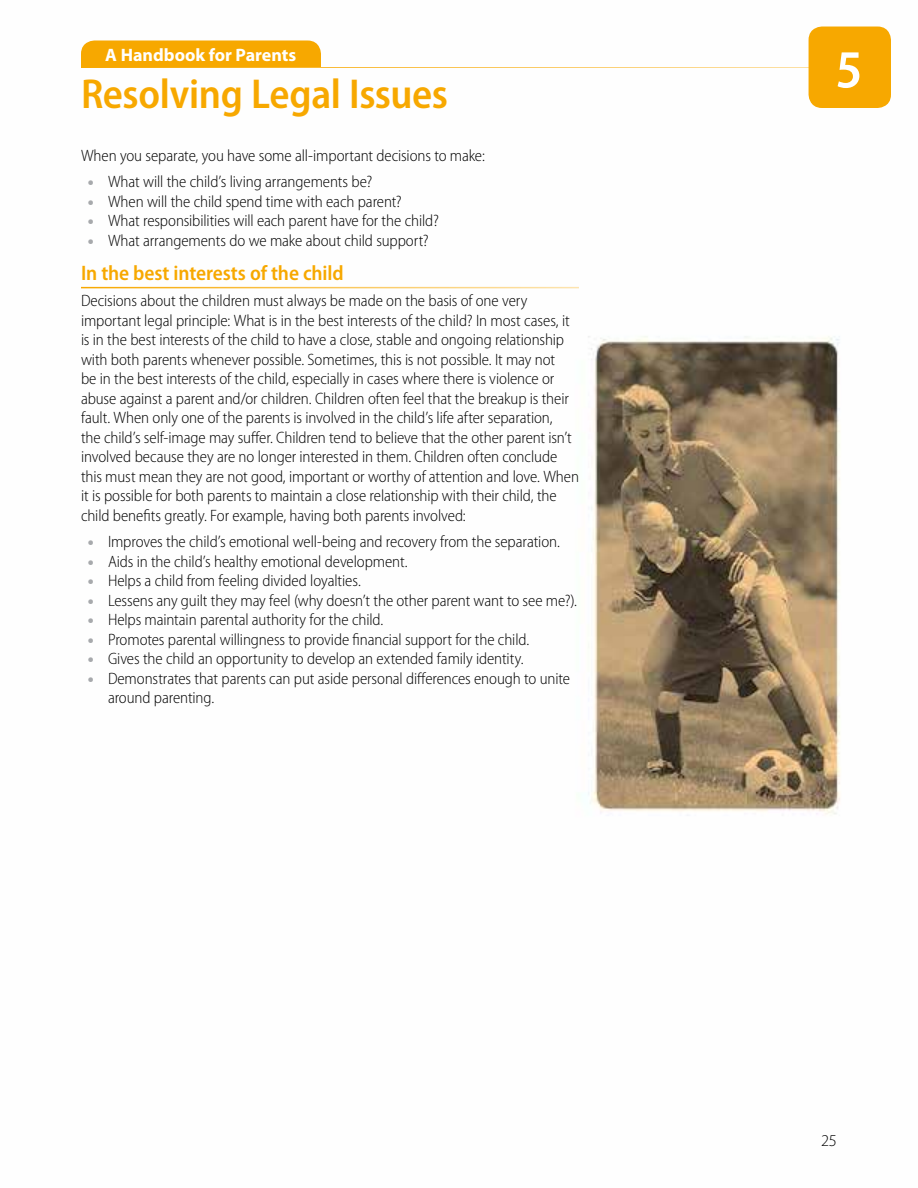
<style>
.page{position:relative;width:918px;height:1188px;background:#fff}
.page>*{position:absolute;margin:0;border:0;box-sizing:border-box;transform-origin:0 0}
.Head_-_A_-_Section_N{font:600 semi-condensed 54px "Myriad Pro";color:#fff}
.Head_-_A{font:600 semi-condensed 42px "Myriad Pro";letter-spacing:-.01em;color:#f7a800}
.Head_-_B{font:600 semi-condensed 21px "Myriad Pro";letter-spacing:-.005em;color:#f7a800}
.t1{font:700 18px "Myriad Pro";color:#fff}
.Text_-_Main{font:300 semi-condensed 16.5px/19.5px "Myriad Pro";letter-spacing:-.005em;color:#000}
.t2{font:300 16.5px "Myriad Pro";color:#000}
.s1{font-weight:900;font-stretch:normal;color:#a7a9ac}
</style>
<div class="page">
<img style="left:81px;top:26px;width:810px;height:790px">
<div style="left:81px;top:40px;width:240px;height:27px;background:#f7a800"></div>
<hr style="left:81px;top:67px;width:783px;height:1px;background:#fff">
<hr style="left:81px;top:287px;width:498px;height:1px;background:#fff">
<div style="left:809px;top:27px;width:82px;height:81px;background:#f7a800;border-radius:14px"></div>
<p class="t1" style="left:105px;top:45px;width:193px">A Handbook for Parents</p>
<p class="Head_-_A" style="left:81px;top:71px;width:369px">Resolving Legal Issues</p>
<p class="Text_-_Main" style="left:81px;top:146px;width:405px">When you separate, you have some all-important decisions to make:</p>
<p class="Text_-_Main" style="left:88px;top:172px;width:286px"><span class="s1">•</span> What will the child’s living arrangements be?</p>
<p class="Text_-_Main" style="left:88px;top:192px;width:316px"><span class="s1">•</span> When will the child spend time with each parent?</p>
<p class="Text_-_Main" style="left:88px;top:211px;width:353px"><span class="s1">•</span> What responsibilities will each parent have for the child?</p>
<p class="Text_-_Main" style="left:88px;top:231px;width:342px"><span class="s1">•</span> What arrangements do we make about child support?</p>
<p class="Head_-_B" style="left:81px;top:262px;width:264px">In the best interests of the child</p>
<p class="Text_-_Main" style="left:81px;top:291px;width:500px">Decisions about the children must always be made on the basis of one very important legal principle: What is in the best interests of the child? In most cases, it is in the best interests of the child to have a close, stable and ongoing relationship with both parents whenever possible. Sometimes, this is not possible. It may not<br>be in the best interests of the child, especially in cases where there is violence or abuse against a parent and/or children. Children often feel that the breakup is their fault. When only one of the parents is involved in the child’s life after separation,<br>the child’s self-image may suffer. Children tend to believe that the other parent isn’t involved because they are no longer interested in them. Children often conclude this must mean they are not good, important or worthy of attention and love. When it is possible for both parents to maintain a close relationship with their child, the child benefits greatly. For example, having both parents involved:</p>
<p class="Text_-_Main" style="left:88px;top:532px;width:474px"><span class="s1">•</span> Improves the child’s emotional well-being and recovery from the separation.</p>
<p class="Text_-_Main" style="left:88px;top:552px;width:321px"><span class="s1">•</span> Aids in the child’s healthy emotional development.</p>
<p class="Text_-_Main" style="left:88px;top:571px;width:275px"><span class="s1">•</span> Helps a child from feeling divided loyalties.</p>
<p class="Text_-_Main" style="left:88px;top:591px;width:491px"><span class="s1">•</span> Lessens any guilt they may feel (why doesn’t the other parent want to see me?).</p>
<p class="Text_-_Main" style="left:88px;top:610px;width:297px"><span class="s1">•</span> Helps maintain parental authority for the child.</p>
<p class="Text_-_Main" style="left:88px;top:630px;width:443px"><span class="s1">•</span> Promotes parental willingness to provide financial support for the child.</p>
<p class="Text_-_Main" style="left:88px;top:649px;width:437px"><span class="s1">•</span> Gives the child an opportunity to develop an extended family identity.</p>
<p class="Text_-_Main" style="left:108px;top:669px;width:464px;text-indent:-20px"><span class="s1">•</span> Demonstrates that parents can put aside personal differences enough to unite around parenting.</p>
<p class="Head_-_A_-_Section_N" style="left:836px;top:40px;width:28px">5</p>
<p class="t2" style="left:821px;top:1132px;width:17px">25</p>
</div>
